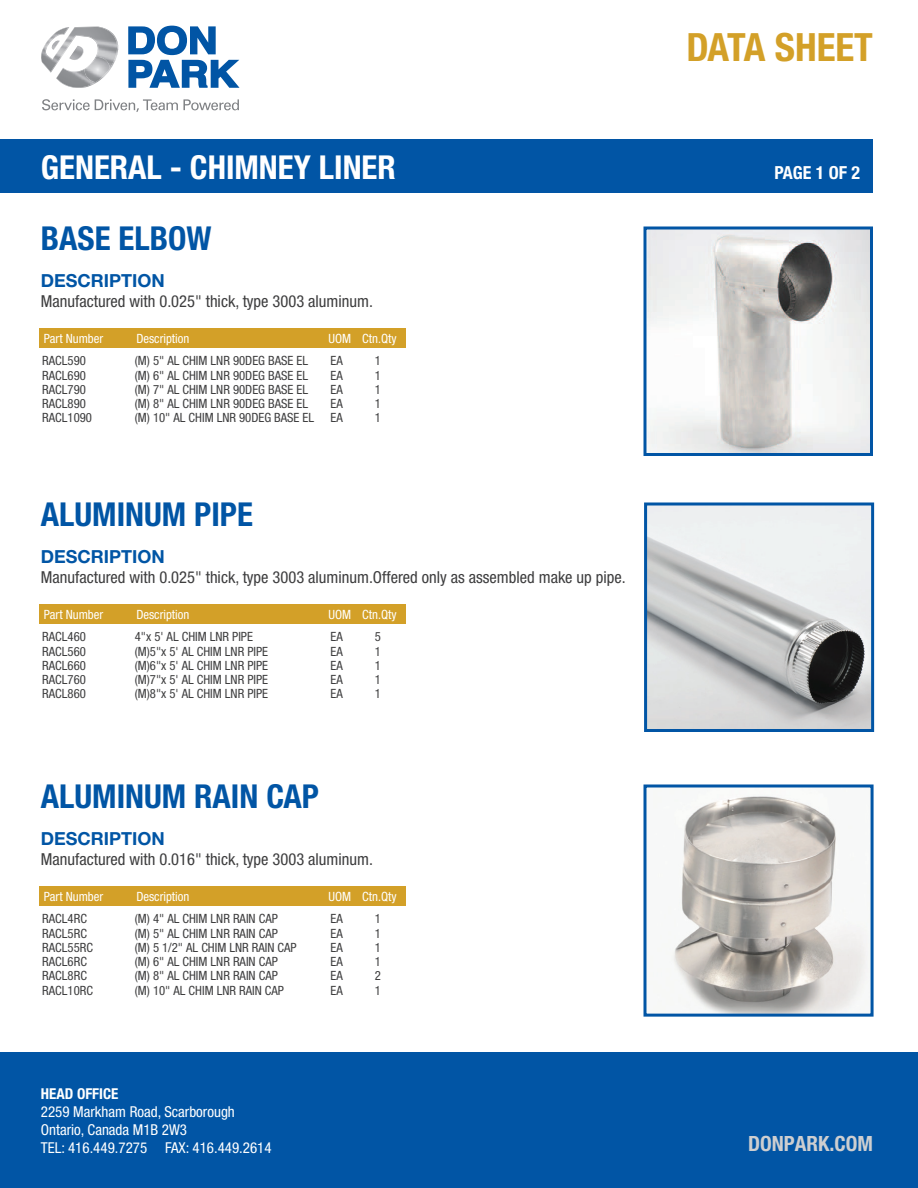
<style>
.page{position:relative;width:918px;height:1188px;background:#fff}
.page>*{position:absolute;margin:0;border:0;box-sizing:border-box;transform-origin:0 0}
.t1{font:700 condensed 39px "Helvetica Neue LT Pro";color:#d3a028}
.t2{font:700 condensed 33px "Helvetica Neue LT Pro";color:#0155a5}
.t3{font:700 condensed 33px "Helvetica Neue LT Pro";color:#fff}
.t4{font:700 condensed 21px "Helvetica Neue LT Pro";color:#cdced0}
.t5{font:700 18px "Helvetica Neue LT Pro";color:#0155a5}
.t6{font:700 condensed 18px "Helvetica Neue LT Pro";color:#fff}
.t7{font:condensed 16.5px "Helvetica Neue LT Pro";color:#3e3e3f}
.t8{font:condensed 15px/18px "Helvetica Neue LT Pro";color:#fff}
.t9{font:700 condensed 15px "Helvetica Neue LT Pro";color:#fff}
.t10{font:condensed 12.75px "Helvetica Neue LT Pro";color:#3e3e3f}
.t11{font:condensed 12.75px "Helvetica Neue LT Pro";color:#fff}
</style>
<div class="page">
<div style="left:0;top:1053px;width:918px;height:135px;background:#0155a5"></div>
<img style="left:672px;top:795px;width:197px;height:218px">
<div style="left:644px;top:784px;width:230px;height:233px;border:3px solid #0155a5"></div>
<div style="left:39px;top:886px;width:367px;height:19px;background:#d3a028"></div>
<img style="left:648px;top:506px;width:222px;height:222px">
<div style="left:644px;top:502px;width:230px;height:230px;border:3px solid #0155a5"></div>
<div style="left:39px;top:604px;width:367px;height:19px;background:#d3a028"></div>
<img style="left:648px;top:230px;width:221px;height:222px">
<div style="left:644px;top:226px;width:229px;height:230px;border:3px solid #0155a5"></div>
<div style="left:39px;top:328px;width:367px;height:19px;background:#d3a028"></div>
<div style="left:0;top:140px;width:873px;height:53px;background:#0155a5"></div>
<img style="left:41px;top:49px;width:2px;height:15px">
<svg style="left:43px;top:26px;width:197px;height:62px"></svg>
<img style="left:85px;top:57px;width:25px;height:25px">
<svg style="left:42px;top:99px;width:197px;height:13px"></svg>
<h1 class="t1" style="left:687px;top:24px;width:188px">DATA SHEET</h1>
<h2 class="t3" style="left:41px;top:148px;width:356px">GENERAL - CHIMNEY LINER</h2>
<h3 class="t6" style="left:775px;top:162px;width:87px">PAGE 1 OF 2</h3>
<h2 class="t2" style="left:41px;top:219px;width:172px">BASE ELBOW</h2>
<h3 class="t5" style="left:41px;top:270px;width:125px">DESCRIPTION</h3>
<p class="t7" style="left:41px;top:292px;width:334px">Manufactured with 0.025" thick, type 3003 aluminum.</p>
<p class="t11" style="left:44px;top:331px;width:61px">Part Number</p>
<p class="t11" style="left:136px;top:331px;width:55px">Description</p>
<p class="t11" style="left:328px;top:331px;width:70px">UOM Ctn.Qty</p>
<p class="t10" style="left:42px;top:353px;width:45px">RACL590</p>
<p class="t10" style="left:135px;top:353px;width:175px">(M) 5" AL CHIM LNR 90DEG BASE EL</p>
<p class="t10" style="left:331px;top:353px;width:14px">EA</p>
<p class="t10" style="left:375px;top:353px;width:8px">1</p>
<p class="t10" style="left:42px;top:368px;width:45px">RACL690</p>
<p class="t10" style="left:135px;top:368px;width:175px">(M) 6" AL CHIM LNR 90DEG BASE EL</p>
<p class="t10" style="left:331px;top:368px;width:14px">EA</p>
<p class="t10" style="left:375px;top:368px;width:8px">1</p>
<p class="t10" style="left:42px;top:382px;width:45px">RACL790</p>
<p class="t10" style="left:135px;top:382px;width:175px">(M) 7" AL CHIM LNR 90DEG BASE EL</p>
<p class="t10" style="left:331px;top:382px;width:14px">EA</p>
<p class="t10" style="left:375px;top:382px;width:8px">1</p>
<p class="t10" style="left:42px;top:396px;width:45px">RACL890</p>
<p class="t10" style="left:135px;top:396px;width:175px">(M) 8" AL CHIM LNR 90DEG BASE EL</p>
<p class="t10" style="left:331px;top:396px;width:14px">EA</p>
<p class="t10" style="left:375px;top:396px;width:8px">1</p>
<p class="t10" style="left:42px;top:410px;width:51px">RACL1090</p>
<p class="t10" style="left:135px;top:410px;width:181px">(M) 10" AL CHIM LNR 90DEG BASE EL</p>
<p class="t10" style="left:331px;top:410px;width:14px">EA</p>
<p class="t10" style="left:375px;top:410px;width:8px">1</p>
<h2 class="t2" style="left:41px;top:495px;width:213px">ALUMINUM PIPE</h2>
<h3 class="t5" style="left:41px;top:546px;width:125px">DESCRIPTION</h3>
<p class="t7" style="left:41px;top:568px;width:586px">Manufactured with 0.025" thick, type 3003 aluminum.Offered only as assembled make up pipe.</p>
<p class="t11" style="left:44px;top:607px;width:61px">Part Number</p>
<p class="t11" style="left:136px;top:607px;width:55px">Description</p>
<p class="t11" style="left:328px;top:607px;width:70px">UOM Ctn.Qty</p>
<p class="t10" style="left:42px;top:629px;width:45px">RACL460</p>
<p class="t10" style="left:135px;top:629px;width:120px">4"x 5' AL CHIM LNR PIPE</p>
<p class="t10" style="left:331px;top:629px;width:14px">EA</p>
<p class="t10" style="left:375px;top:629px;width:8px">5</p>
<p class="t10" style="left:42px;top:644px;width:45px">RACL560</p>
<p class="t10" style="left:135px;top:644px;width:135px">(M)5"x 5' AL CHIM LNR PIPE</p>
<p class="t10" style="left:331px;top:644px;width:14px">EA</p>
<p class="t10" style="left:375px;top:644px;width:8px">1</p>
<p class="t10" style="left:42px;top:658px;width:45px">RACL660</p>
<p class="t10" style="left:135px;top:658px;width:135px">(M)6"x 5' AL CHIM LNR PIPE</p>
<p class="t10" style="left:331px;top:658px;width:14px">EA</p>
<p class="t10" style="left:375px;top:658px;width:8px">1</p>
<p class="t10" style="left:42px;top:672px;width:45px">RACL760</p>
<p class="t10" style="left:135px;top:672px;width:135px">(M)7"x 5' AL CHIM LNR PIPE</p>
<p class="t10" style="left:331px;top:672px;width:14px">EA</p>
<p class="t10" style="left:375px;top:672px;width:8px">1</p>
<p class="t10" style="left:42px;top:686px;width:45px">RACL860</p>
<p class="t10" style="left:135px;top:686px;width:135px">(M)8"x 5' AL CHIM LNR PIPE</p>
<p class="t10" style="left:331px;top:686px;width:14px">EA</p>
<p class="t10" style="left:375px;top:686px;width:8px">1</p>
<h2 class="t2" style="left:41px;top:777px;width:280px">ALUMINUM RAIN CAP</h2>
<h3 class="t5" style="left:41px;top:828px;width:125px">DESCRIPTION</h3>
<p class="t7" style="left:41px;top:850px;width:334px">Manufactured with 0.016" thick, type 3003 aluminum.</p>
<p class="t11" style="left:44px;top:889px;width:61px">Part Number</p>
<p class="t11" style="left:136px;top:889px;width:55px">Description</p>
<p class="t11" style="left:328px;top:889px;width:70px">UOM Ctn.Qty</p>
<p class="t10" style="left:42px;top:911px;width:46px">RACL4RC</p>
<p class="t10" style="left:135px;top:911px;width:145px">(M) 4" AL CHIM LNR RAIN CAP</p>
<p class="t10" style="left:331px;top:911px;width:14px">EA</p>
<p class="t10" style="left:375px;top:911px;width:8px">1</p>
<p class="t10" style="left:42px;top:926px;width:46px">RACL5RC</p>
<p class="t10" style="left:135px;top:926px;width:145px">(M) 5" AL CHIM LNR RAIN CAP</p>
<p class="t10" style="left:331px;top:926px;width:14px">EA</p>
<p class="t10" style="left:375px;top:926px;width:8px">1</p>
<p class="t10" style="left:42px;top:940px;width:52px">RACL55RC</p>
<p class="t10" style="left:135px;top:940px;width:163px">(M) 5 1/2" AL CHIM LNR RAIN CAP</p>
<p class="t10" style="left:331px;top:940px;width:14px">EA</p>
<p class="t10" style="left:375px;top:940px;width:8px">1</p>
<p class="t10" style="left:42px;top:954px;width:46px">RACL6RC</p>
<p class="t10" style="left:135px;top:954px;width:145px">(M) 6" AL CHIM LNR RAIN CAP</p>
<p class="t10" style="left:331px;top:954px;width:14px">EA</p>
<p class="t10" style="left:375px;top:954px;width:8px">1</p>
<p class="t10" style="left:42px;top:968px;width:46px">RACL8RC</p>
<p class="t10" style="left:135px;top:968px;width:145px">(M) 8" AL CHIM LNR RAIN CAP</p>
<p class="t10" style="left:331px;top:968px;width:14px">EA</p>
<p class="t10" style="left:375px;top:968px;width:8px">2</p>
<p class="t10" style="left:42px;top:983px;width:52px">RACL10RC</p>
<p class="t10" style="left:135px;top:983px;width:151px">(M) 10" AL CHIM LNR RAIN CAP</p>
<p class="t10" style="left:331px;top:983px;width:14px">EA</p>
<p class="t10" style="left:375px;top:983px;width:8px">1</p>
<p class="t9" style="left:41px;top:1084px;width:79px">HEAD OFFICE</p>
<p class="t8" style="left:41px;top:1102px;width:232px">2259 Markham Road, Scarborough<br>Ontario, Canada M1B 2W3<br>TEL: 416.449.7275 FAX: 416.449.2614</p>
<h3 class="t4" style="left:748px;top:1131px;width:126px">DONPARK.COM</h3>
</div>
